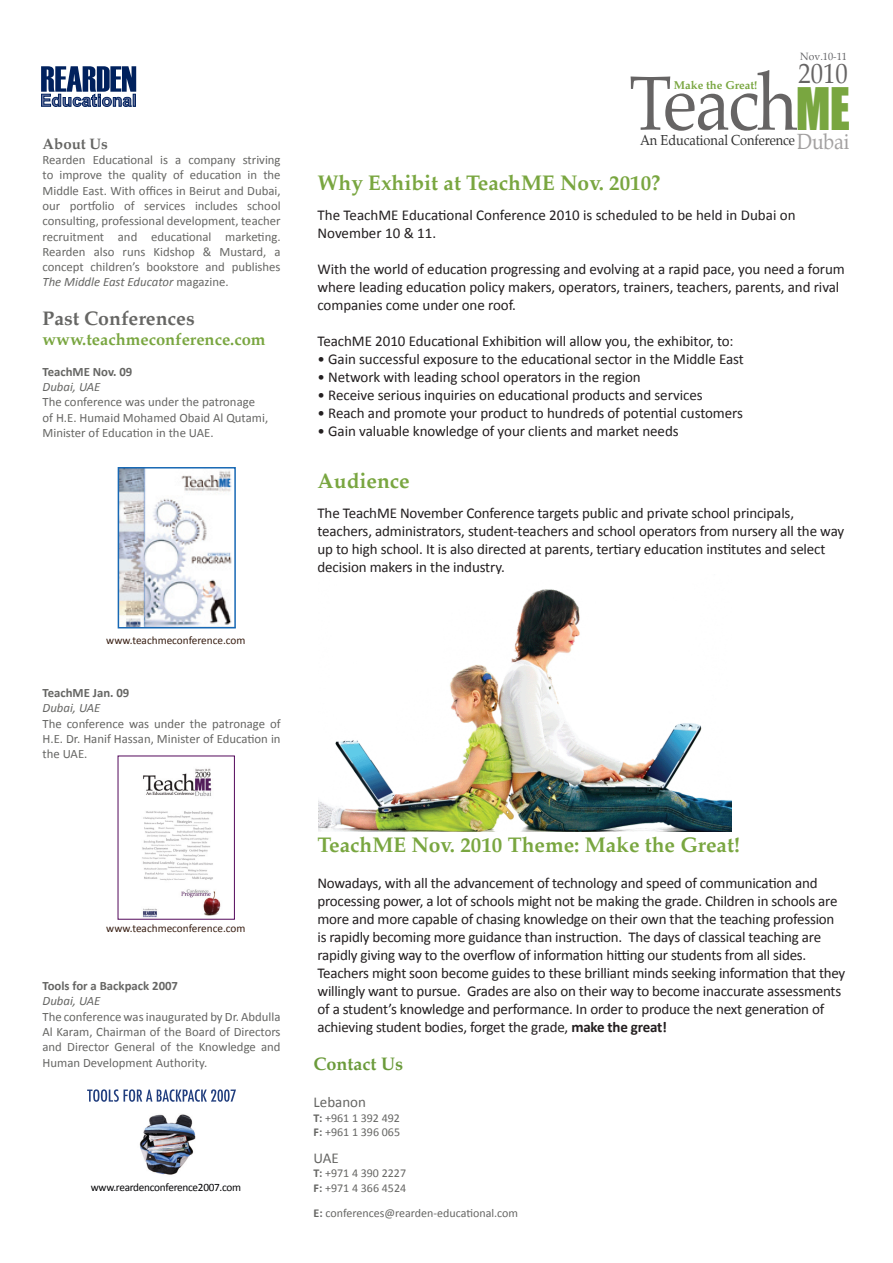
<style>
.page{position:relative;width:893px;height:1263px;background:#fff}
.page>*{position:absolute;margin:0;border:0;box-sizing:border-box;transform-origin:0 0}
.t1{font:76.8px "Palatino";letter-spacing:-.025em;color:#666464;scale:.9 1}
.t2{font:27.3px "Palatino";color:#666464;scale:.9 1}
.t3{font:700 21px "Palatino";color:#79a640}
.t4{font:700 19.5px "Palatino";color:#666664}
.t5{font:700 18px "Palatino";color:#6b9b3b}
.t6{font:700 16.5px "Palatino";color:#79a640}
.t7{font:15px/18px "Calibri";letter-spacing:-.015em;color:#231f20}
.t8{font:15px "Calibri";color:#666664}
.t9{font:700 15px "Palatino";color:#666664}
.t10{font:14.25px "Palatino";letter-spacing:-.005em;color:#313131;scale:.9 1}
.t11{font:12.75px/15.3px "Calibri";color:#666664;text-align:justify}
.t12{font:700 12.75px "Calibri";color:#666664}
.t13{font:italic 12.75px "Calibri";color:#666664}
.t14{font:12px/14.4px "Calibri";color:#666664}
.t15{font:11.25px "Calibri";color:#361c10}
.t16{font:11.25px "Calibri";letter-spacing:-.025em;color:#060608}
.t17{font:700 11.25px "Palatino";color:#79a640}
.t18{font:10.35px "Palatino";color:#636366}
.s1{font-style:italic}
.s2{font-family:"Impact";font-size:53.85px;color:#79a640}
.s3{font-size:21.6px;color:#a3a1a1}
.s4{font-weight:700}
</style>
<div class="page">
<img style="left:318px;top:589px;width:413px;height:243px">
<svg style="left:41px;top:66px;width:95px;height:41px"></svg>
<img style="left:139px;top:1114px;width:57px;height:61px">
<svg style="left:87px;top:1089px;width:149px;height:13px"></svg>
<img style="left:142px;top:768px;width:79px;height:149px">
<img style="left:121px;top:470px;width:111px;height:155px">
<div style="left:118px;top:467px;width:118px;height:161px;border:2px solid #1768b4"></div>
<p class="t9" style="left:43px;top:131px;width:67px">About Us</p>
<p class="t11" style="left:43px;top:152px;width:240px">Rearden Educational is a company striving to improve the quality of education in the Middle East. With offices in Beirut and Dubai, our portfolio of services includes school consulting, professional development, teacher recruitment and educational marketing.<br>Rearden also runs Kidshop &amp; Mustard, a concept children’s bookstore and publishes <span class="s1">The Middle East Educator</span> magazine.</p>
<h3 class="t4" style="left:43px;top:302px;width:154px">Past Conferences</h3>
<p class="t6" style="left:43px;top:325px;width:225px">www.teachmeconference.com</p>
<p class="t12" style="left:43px;top:363px;width:91px">TeachME Nov. 09</p>
<p class="t13" style="left:43px;top:379px;width:59px">Dubai, UAE</p>
<p class="t11" style="left:43px;top:394px;width:227px;text-align:left">The conference was under the patronage of H.E. Humaid Mohamed Obaid Al Qutami,<br>Minister of Education in the UAE.</p>
<p class="t15" style="left:106px;top:633px;width:141px">www.teachmeconference.com</p>
<p class="t12" style="left:43px;top:685px;width:88px">TeachME Jan. 09</p>
<p class="t13" style="left:43px;top:700px;width:59px">Dubai, UAE</p>
<p class="t11" style="left:43px;top:715px;width:240px">The conference was under the patronage of H.E. Dr. Hanif Hassan, Minister of Education in the UAE.</p>
<p class="t15" style="left:106px;top:921px;width:141px">www.teachmeconference.com</p>
<p class="t12" style="left:43px;top:978px;width:137px">Tools for a Backpack 2007</p>
<p class="t13" style="left:43px;top:993px;width:59px">Dubai, UAE</p>
<p class="t11" style="left:43px;top:1008px;width:240px">The conference was inaugurated by Dr. Abdulla Al Karam, Chairman of the Board of Directors and Director General of the Knowledge and Human Development Authority.</p>
<p class="t16" style="left:91px;top:1180px;width:152px">www.reardenconference2007.com</p>
<p class="t18" style="left:800px;top:48px;width:48px">Nov.10-11</p>
<h1 class="t1" style="left:629px;top:40px;width:247px">Teach<span class="s2">ME</span></h1>
<p class="t10" style="left:640px;top:128px;width:234px">An Educational Conference <span class="s3">Dubai</span></p>
<h2 class="t2" style="left:798px;top:51px;width:56px">2010</h2>
<p class="t17" style="left:674px;top:75px;width:85px">Make the Great!</p>
<h3 class="t3" style="left:317px;top:164px;width:344px">Why Exhibit at TeachME Nov. 2010?</h3>
<p class="t7" style="left:317px;top:205px;width:480px">The TeachME Educational Conference 2010 is scheduled to be held in Dubai on<br>November 10 &amp; 11.</p>
<p class="t7" style="left:317px;top:259px;width:529px">With the world of education progressing and evolving at a rapid pace, you need a forum where leading education policy makers, operators, trainers, teachers, parents, and rival companies come under one roof.</p>
<p class="t7" style="left:317px;top:331px;width:418px">TeachME 2010 Educational Exhibition will allow you, the exhibitor, to:</p>
<p class="t7" style="left:317px;top:349px;width:428px">• Gain successful exposure to the educational sector in the Middle East</p>
<p class="t7" style="left:317px;top:367px;width:325px">• Network with leading school operators in the region</p>
<p class="t7" style="left:317px;top:385px;width:387px">• Receive serious inquiries on educational products and services</p>
<p class="t7" style="left:317px;top:403px;width:427px">• Reach and promote your product to hundreds of potential customers</p>
<p class="t7" style="left:317px;top:421px;width:363px">• Gain valuable knowledge of your clients and market needs</p>
<h3 class="t3" style="left:317px;top:463px;width:94px">Audience</h3>
<p class="t7" style="left:317px;top:503px;width:528px">The TeachME November Conference targets public and private school principals, teachers, administrators, student-teachers and school operators from nursery all the way up to high school. It is also directed at parents, tertiary education institutes and select decision makers in the industry.</p>
<h3 class="t3" style="left:317px;top:827px;width:424px">TeachME Nov. 2010 Theme: Make the Great!</h3>
<p class="t7" style="left:317px;top:874px;width:529px">Nowadays, with all the advancement of technology and speed of communication and processing power, a lot of schools might not be making the grade. Children in schools are more and more capable of chasing knowledge on their own that the teaching profession is rapidly becoming more guidance than instruction. The days of classical teaching are rapidly giving way to the overflow of information hitting our students from all sides.<br>Teachers might soon become guides to these brilliant minds seeking information that they willingly want to pursue. Grades are also on their way to become inaccurate assessments of a student’s knowledge and performance. In order to produce the next generation of achieving student bodies, forget the grade, <span class="s4">make the great!</span></p>
<p class="t5" style="left:314px;top:1048px;width:91px">Contact Us</p>
<p class="t8" style="left:314px;top:1093px;width:54px">Lebanon</p>
<p class="t14" style="left:314px;top:1110px;width:88px"><span class="s4">T:</span> +961 1 392 492<br><span class="s4">F:</span> +961 1 396 065</p>
<p class="t8" style="left:314px;top:1149px;width:27px">UAE</p>
<p class="t14" style="left:314px;top:1166px;width:94px"><span class="s4">T:</span> +971 4 390 2227<br><span class="s4">F:</span> +971 4 366 4524</p>
<p class="t14" style="left:314px;top:1205px;width:206px"><span class="s4">E:</span> conferences@rearden-educational.com</p>
</div>
